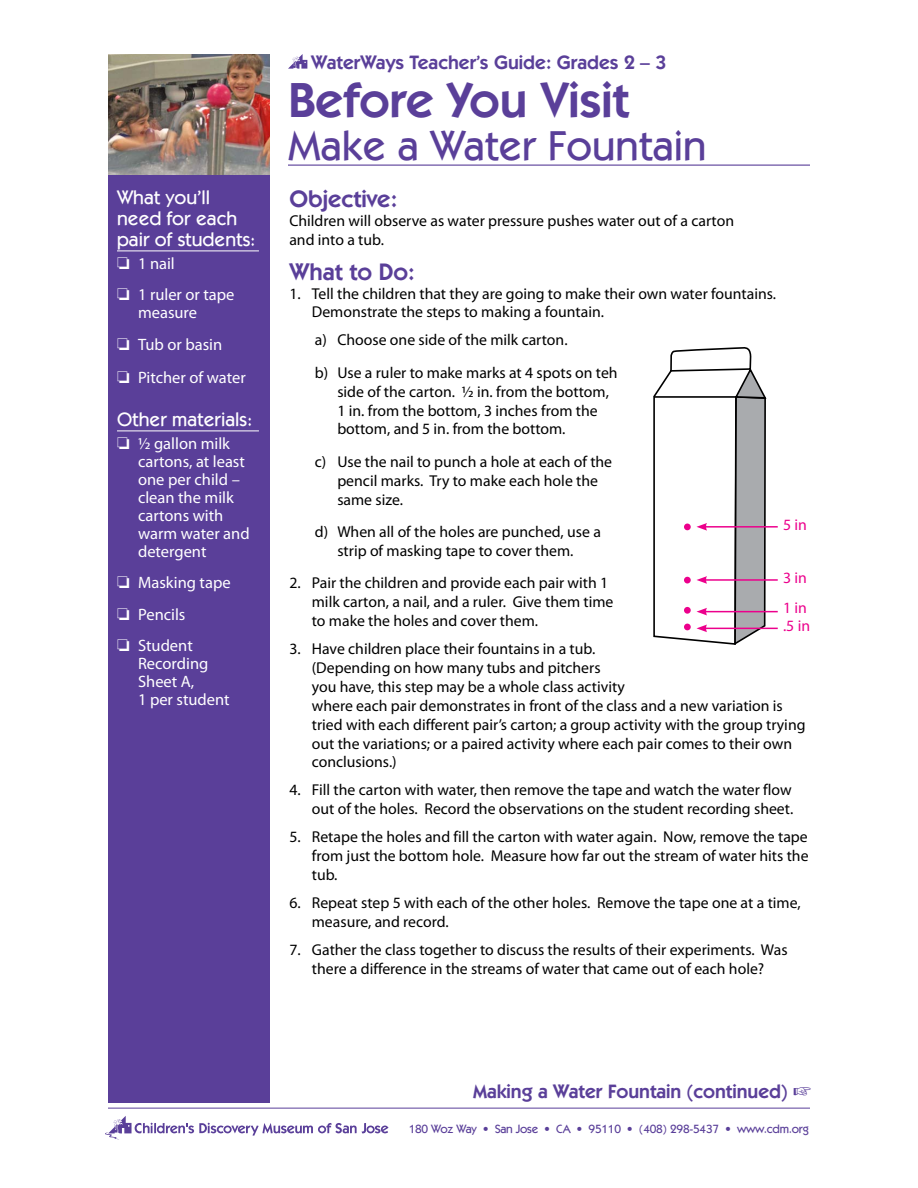
<style>
.page{position:relative;width:918px;height:1188px;background:#fff}
.page>*{position:absolute;margin:0;border:0;box-sizing:border-box;transform-origin:0 0}
.t1{font:600 49.5px "Itc Kabel";color:#5a3f99}
.t2{font:500 42px "Itc Kabel";color:#5a3f99}
.t3{font:600 24px "Itc Kabel";color:#5a3f99}
.t4{font:600 19.5px "Itc Kabel";color:#5a3f99}
.t5{font:500 19.5px/21px "Itc Kabel";color:#fff}
.t6{font:16.5px/18px "Myriad Pro";color:#fff}
.t7{font:15.75px/18.9px "Myriad Pro";color:#000}
.t8{font:15.75px "Myriad Pro";color:#ec008c}
.t9{font:500 12px "Itc Kabel";letter-spacing:-.02em;color:#5a3f99}
</style>
<div class="page">
<hr style="left:108px;top:1108px;width:702px;height:1px;background:#5a3f99">
<svg style="left:105px;top:1116px;width:283px;height:23px"></svg>
<div style="left:108px;top:54px;width:162px;height:1048px;background:#5a3f99"></div>
<img style="left:108px;top:54px;width:162px;height:120px">
<hr style="left:288px;top:165px;width:522px;height:1px;background:#5a3f99">
<hr style="left:117px;top:251px;width:142px;height:1px;background:#fff">
<hr style="left:117px;top:431px;width:142px;height:1px;background:#fff">
<svg style="left:288px;top:54px;width:19px;height:15px"></svg>
<hr style="left:705px;top:628px;width:73px;height:1px;background:#ec008c">
<hr style="left:705px;top:611px;width:73px;height:1px;background:#ec008c">
<hr style="left:705px;top:579px;width:73px;height:2px;background:#ec008c">
<hr style="left:705px;top:526px;width:73px;height:2px;background:#ec008c">
<svg style="left:653px;top:347px;width:114px;height:298px"></svg>
<p class="t5" style="left:117px;top:187px;width:140px">What you’ll need for each pair of students:</p>
<p class="t6" style="left:117px;top:247px;width:119px;line-height:31.5px">❏ 1 nail<br>❏ 1 ruler or tape</p>
<p class="t6" style="left:117px;top:296px;width:107px;line-height:31.5px;text-align:center">measure<br>❏ Tub or basin</p>
<p class="t6" style="left:117px;top:368px;width:130px">❏ Pitcher of water</p>
<p class="t5" style="left:117px;top:409px;width:137px">Other materials:</p>
<p class="t6" style="left:138px;top:434px;width:113px;text-indent:-21px">❏ ½ gallon milk cartons, at least one per child – clean the milk cartons with warm water and detergent</p>
<p class="t6" style="left:117px;top:566px;width:115px;line-height:31.5px">❏ Masking tape ❏ Pencils<br>❏ Student</p>
<p class="t6" style="left:138px;top:654px;width:93px">Recording<br>Sheet A,<br>1 per student</p>
<p class="t4" style="left:311px;top:50px;width:356px">WaterWays Teacher’s Guide: Grades 2 – 3</p>
<h1 class="t1" style="left:288px;top:71px;width:343px">Before You Visit</h1>
<h2 class="t2" style="left:288px;top:121px;width:420px">Make a Water Fountain</h2>
<h3 class="t3" style="left:289px;top:185px;width:109px">Objective:</h3>
<p class="t7" style="left:289px;top:211px;width:446px">Children will observe as water pressure pushes water out of a carton and into a tub.</p>
<h3 class="t3" style="left:289px;top:257px;width:127px">What to Do:</h3>
<p class="t7" style="left:312px;top:284px;width:466px;text-indent:-23px">1. Tell the children that they are going to make their own water fountains.<br>Demonstrate the steps to making a fountain.</p>
<p class="t7" style="left:315px;top:324px;width:304px;line-height:32.4px">a) Choose one side of the milk carton.<br>b) Use a ruler to make marks at 4 spots on teh</p>
<p class="t7" style="left:337px;top:382px;width:273px">side of the carton. ½ in. from the bottom,<br>1 in. from the bottom, 3 inches from the bottom, and 5 in. from the bottom.</p>
<p class="t7" style="left:337px;top:452px;width:276px;text-indent:-23px">c) Use the nail to punch a hole at each of the pencil marks. Try to make each hole the same size.</p>
<p class="t7" style="left:315px;top:522px;width:288px;text-align:center">d) When all of the holes are punched, use a strip of masking tape to cover them.</p>
<p class="t7" style="left:312px;top:573px;width:303px;text-indent:-23px">2. Pair the children and provide each pair with 1 milk carton, a nail, and a ruler. Give them time to make the holes and cover them.</p>
<p class="t7" style="left:312px;top:639px;width:495px;text-indent:-23px">3. Have children place their fountains in a tub.<br>(Depending on how many tubs and pitchers<br>you have, this step may be a whole class activity<br>where each pair demonstrates in front of the class and a new variation is tried with each different pair’s carton; a group activity with the group trying out the variations; or a paired activity where each pair comes to their own conclusions.)</p>
<p class="t7" style="left:289px;top:780px;width:505px;text-align:right">4. Fill the carton with water, then remove the tape and watch the water flow out of the holes. Record the observations on the student recording sheet.</p>
<p class="t7" style="left:312px;top:827px;width:498px;text-align:justify;text-indent:-23px">5. Retape the holes and fill the carton with water again. Now, remove the tape from just the bottom hole. Measure how far out the stream of water hits the tub.</p>
<p class="t7" style="left:312px;top:893px;width:490px;text-indent:-23px">6. Repeat step 5 with each of the other holes. Remove the tape one at a time, measure, and record.</p>
<p class="t7" style="left:289px;top:940px;width:500px;text-align:center">7. Gather the class together to discuss the results of their experiments. Was there a difference in the streams of water that came out of each hole?</p>
<p class="t8" style="left:783px;top:515px;width:25px">5 in</p>
<p class="t8" style="left:783px;top:568px;width:25px">3 in</p>
<p class="t8" style="left:783px;top:598px;width:25px">1 in</p>
<p class="t8" style="left:783px;top:616px;width:29px">.5 in</p>
<p class="t4" style="left:473px;top:1080px;width:340px">Making a Water Fountain (continued) ☞</p>
<p class="t9" style="left:409px;top:1122px;width:401px">180 Woz Way • San Jose • CA • 95110 • (408) 298-5437 • www.cdm.org</p>
</div>
